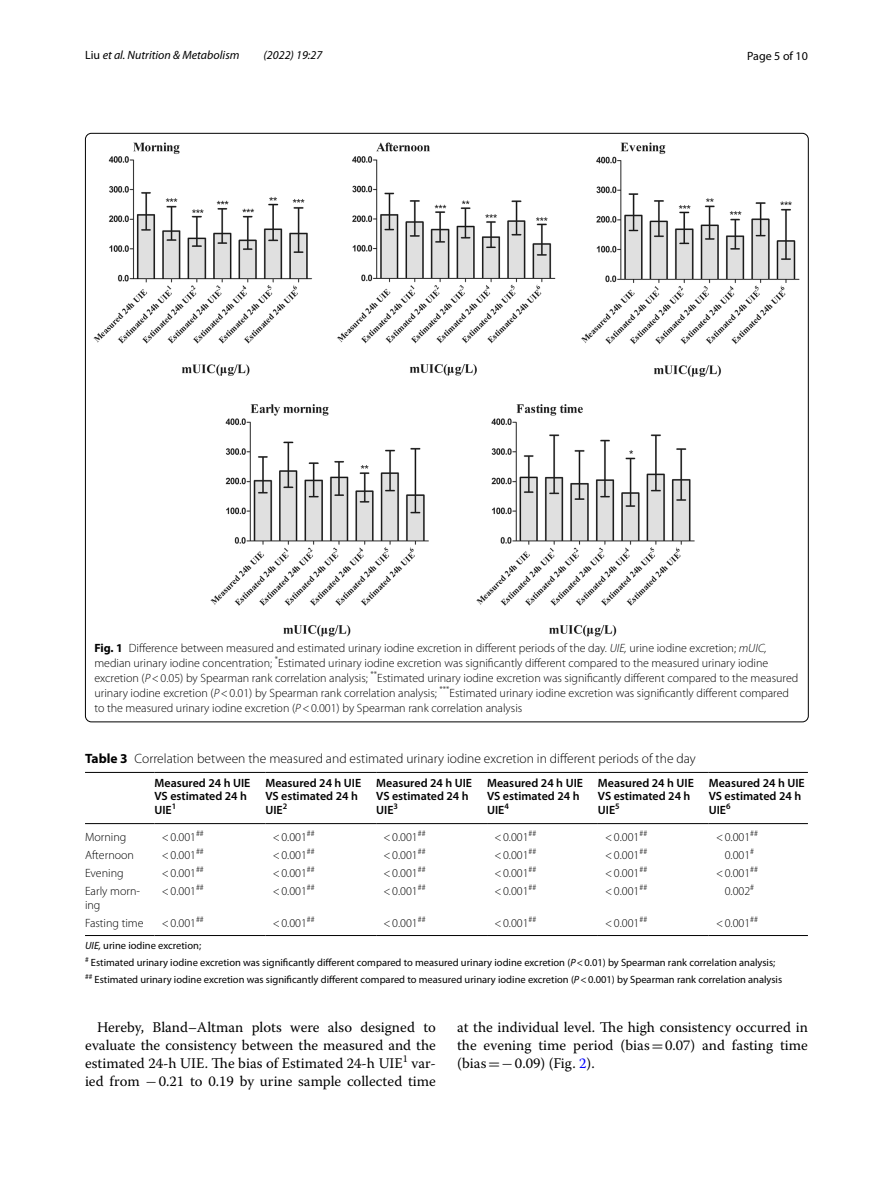
<style>
.page{position:relative;width:893px;height:1187px;background:#fff}
.page>*{position:absolute;margin:0;border:0;box-sizing:border-box;transform-origin:0 0}
.t1{font:14.7px/18px "Warnock Pro";color:#000;text-align:justify}
.t2{font:300 13.5px "Myriad Pro";color:#000}
.t3{font:300 12px/15px "Myriad Pro";color:#000}
.t4{font:600 12px/13.5px "Myriad Pro";color:#000}
.t5{font:italic 12px "Myriad Pro";color:#000}
.t6{font:12px "Myriad Pro";color:#000}
.t7{font:10.5px/17px "Myriad Pro";color:#000}
.s1{font-style:normal}
.s2{font-weight:700}
.s3{font-style:italic}
.s4{font-family:"MTSY"}
.s5{color:#00f}
</style>
<div class="page">
<img style="left:94px;top:142px;width:706px;height:495px">
<hr style="left:85px;top:772px;width:69px;height:1px;background:#000">
<hr style="left:85px;top:823px;width:69px;height:1px;background:#000">
<hr style="left:154px;top:772px;width:111px;height:1px;background:#000">
<hr style="left:154px;top:823px;width:111px;height:1px;background:#000">
<hr style="left:265px;top:772px;width:111px;height:1px;background:#000">
<hr style="left:265px;top:823px;width:111px;height:1px;background:#000">
<hr style="left:376px;top:772px;width:111px;height:1px;background:#000">
<hr style="left:376px;top:823px;width:111px;height:1px;background:#000">
<hr style="left:487px;top:772px;width:111px;height:1px;background:#000">
<hr style="left:487px;top:823px;width:111px;height:1px;background:#000">
<hr style="left:598px;top:772px;width:111px;height:1px;background:#000">
<hr style="left:598px;top:823px;width:111px;height:1px;background:#000">
<hr style="left:709px;top:772px;width:99px;height:1px;background:#000">
<hr style="left:709px;top:823px;width:99px;height:1px;background:#000">
<hr style="left:85px;top:935px;width:69px;height:1px;background:#000">
<hr style="left:154px;top:935px;width:111px;height:1px;background:#000">
<hr style="left:265px;top:935px;width:111px;height:1px;background:#000">
<hr style="left:376px;top:935px;width:111px;height:1px;background:#000">
<hr style="left:487px;top:935px;width:111px;height:1px;background:#000">
<hr style="left:598px;top:935px;width:111px;height:1px;background:#000">
<hr style="left:709px;top:935px;width:99px;height:1px;background:#000">
<p class="t5" style="left:85px;top:48px;width:156px"><span class="s1">Liu</span> et al. Nutrition &amp; Metabolism</p>
<p class="t5" style="left:264px;top:48px;width:60px">(2022) 19:27</p>
<p class="t6" style="left:747px;top:48px;width:62px">Page 5 of 10</p>
<p class="t3" style="left:94px;top:640px;width:705px"><span class="s2">Fig. 1</span> Difference between measured and estimated urinary iodine excretion in different periods of the day. <span class="s3">UIE,</span> urine iodine excretion; <span class="s3">mUIC, </span>median urinary iodine concentration; <sup>*</sup>Estimated urinary iodine excretion was significantly different compared to the measured urinary iodine excretion (<span class="s3">P</span>&lt;0.05) by Spearman rank correlation analysis; <sup>**</sup>Estimated urinary iodine excretion was significantly different compared to the measured urinary iodine excretion (<span class="s3">P</span>&lt;0.01) by Spearman rank correlation analysis; <sup>***</sup>Estimated urinary iodine excretion was significantly different compared to the measured urinary iodine excretion (<span class="s3">P</span>&lt;0.001) by Spearman rank correlation analysis</p>
<p class="t2" style="left:85px;top:750px;width:612px"><span class="s2">Table 3</span> Correlation between the measured and estimated urinary iodine excretion in different periods of the day</p>
<p class="t4" style="left:154px;top:775px;width:97px">Measured 24 h UIE<br>VS estimated 24 h<br>UIE<sup>1</sup></p>
<p class="t4" style="left:265px;top:775px;width:97px">Measured 24 h UIE<br>VS estimated 24 h<br>UIE<sup>2</sup></p>
<p class="t4" style="left:376px;top:775px;width:97px">Measured 24 h UIE<br>VS estimated 24 h<br>UIE<sup>3</sup></p>
<p class="t4" style="left:487px;top:775px;width:97px">Measured 24 h UIE<br>VS estimated 24 h<br>UIE<sup>4</sup></p>
<p class="t4" style="left:598px;top:775px;width:97px">Measured 24 h UIE<br>VS estimated 24 h<br>UIE<sup>5</sup></p>
<p class="t4" style="left:709px;top:775px;width:97px">Measured 24 h UIE<br>VS estimated 24 h<br>UIE<sup>6</sup></p>
<p class="t3" style="left:85px;top:829px;width:43px">Morning</p>
<p class="t3" style="left:162px;top:829px;width:43px">&lt;0.001<sup>##</sup></p>
<p class="t3" style="left:273px;top:829px;width:43px">&lt;0.001<sup>##</sup></p>
<p class="t3" style="left:384px;top:829px;width:43px">&lt;0.001<sup>##</sup></p>
<p class="t3" style="left:494px;top:829px;width:43px">&lt;0.001<sup>##</sup></p>
<p class="t3" style="left:605px;top:829px;width:43px">&lt;0.001<sup>##</sup></p>
<p class="t3" style="left:716px;top:829px;width:43px">&lt;0.001<sup>##</sup></p>
<p class="t3" style="left:85px;top:847px;width:50px">Afternoon</p>
<p class="t3" style="left:162px;top:847px;width:43px">&lt;0.001<sup>##</sup></p>
<p class="t3" style="left:273px;top:847px;width:43px">&lt;0.001<sup>##</sup></p>
<p class="t3" style="left:384px;top:847px;width:43px">&lt;0.001<sup>##</sup></p>
<p class="t3" style="left:494px;top:847px;width:43px">&lt;0.001<sup>##</sup></p>
<p class="t3" style="left:605px;top:847px;width:43px">&lt;0.001<sup>##</sup></p>
<p class="t3" style="left:725px;top:847px;width:31px">0.001<sup>#</sup></p>
<p class="t3" style="left:85px;top:865px;width:40px">Evening</p>
<p class="t3" style="left:162px;top:865px;width:43px">&lt;0.001<sup>##</sup></p>
<p class="t3" style="left:273px;top:865px;width:43px">&lt;0.001<sup>##</sup></p>
<p class="t3" style="left:384px;top:865px;width:43px">&lt;0.001<sup>##</sup></p>
<p class="t3" style="left:494px;top:865px;width:43px">&lt;0.001<sup>##</sup></p>
<p class="t3" style="left:605px;top:865px;width:43px">&lt;0.001<sup>##</sup></p>
<p class="t3" style="left:716px;top:865px;width:43px">&lt;0.001<sup>##</sup></p>
<p class="t3" style="left:85px;top:884px;width:56px;line-height:13.5px">Early morn&shy;ing</p>
<p class="t3" style="left:162px;top:883px;width:43px">&lt;0.001<sup>##</sup></p>
<p class="t3" style="left:273px;top:883px;width:43px">&lt;0.001<sup>##</sup></p>
<p class="t3" style="left:384px;top:883px;width:43px">&lt;0.001<sup>##</sup></p>
<p class="t3" style="left:494px;top:883px;width:43px">&lt;0.001<sup>##</sup></p>
<p class="t3" style="left:605px;top:883px;width:43px">&lt;0.001<sup>##</sup></p>
<p class="t3" style="left:725px;top:883px;width:31px">0.002<sup>#</sup></p>
<p class="t3" style="left:85px;top:915px;width:60px">Fasting time</p>
<p class="t3" style="left:162px;top:915px;width:43px">&lt;0.001<sup>##</sup></p>
<p class="t3" style="left:273px;top:915px;width:43px">&lt;0.001<sup>##</sup></p>
<p class="t3" style="left:384px;top:915px;width:43px">&lt;0.001<sup>##</sup></p>
<p class="t3" style="left:494px;top:915px;width:43px">&lt;0.001<sup>##</sup></p>
<p class="t3" style="left:605px;top:915px;width:43px">&lt;0.001<sup>##</sup></p>
<p class="t3" style="left:716px;top:915px;width:43px">&lt;0.001<sup>##</sup></p>
<p class="t7" style="left:85px;top:937px;width:699px"><span class="s3">UIE,</span> urine iodine excretion;<br><sup>#</sup> Estimated urinary iodine excretion was significantly different compared to measured urinary iodine excretion (<span class="s3">P</span>&lt;0.01) by Spearman rank correlation analysis; <sup>##</sup> Estimated urinary iodine excretion was significantly different compared to measured urinary iodine excretion (<span class="s3">P</span>&lt;0.001) by Spearman rank correlation analysis</p>
<p class="t1" style="left:85px;top:1017px;width:352px;text-indent:12px">Hereby, Bland–Altman plots were also designed to evaluate the consistency between the measured and the estimated 24-h UIE. The bias of Estimated 24-h UIE<sup>1</sup> var&shy;ied from <span class="s4">−</span>0.21 to 0.19 by urine sample collected time</p>
<p class="t1" style="left:457px;top:1017px;width:352px">at the individual level. The high consistency occurred in the evening time period (bias<span class="s4">=</span>0.07) and fasting time (bias<span class="s4">=−</span>0.09) (Fig. <span class="s5">2</span>).</p>
</div>
